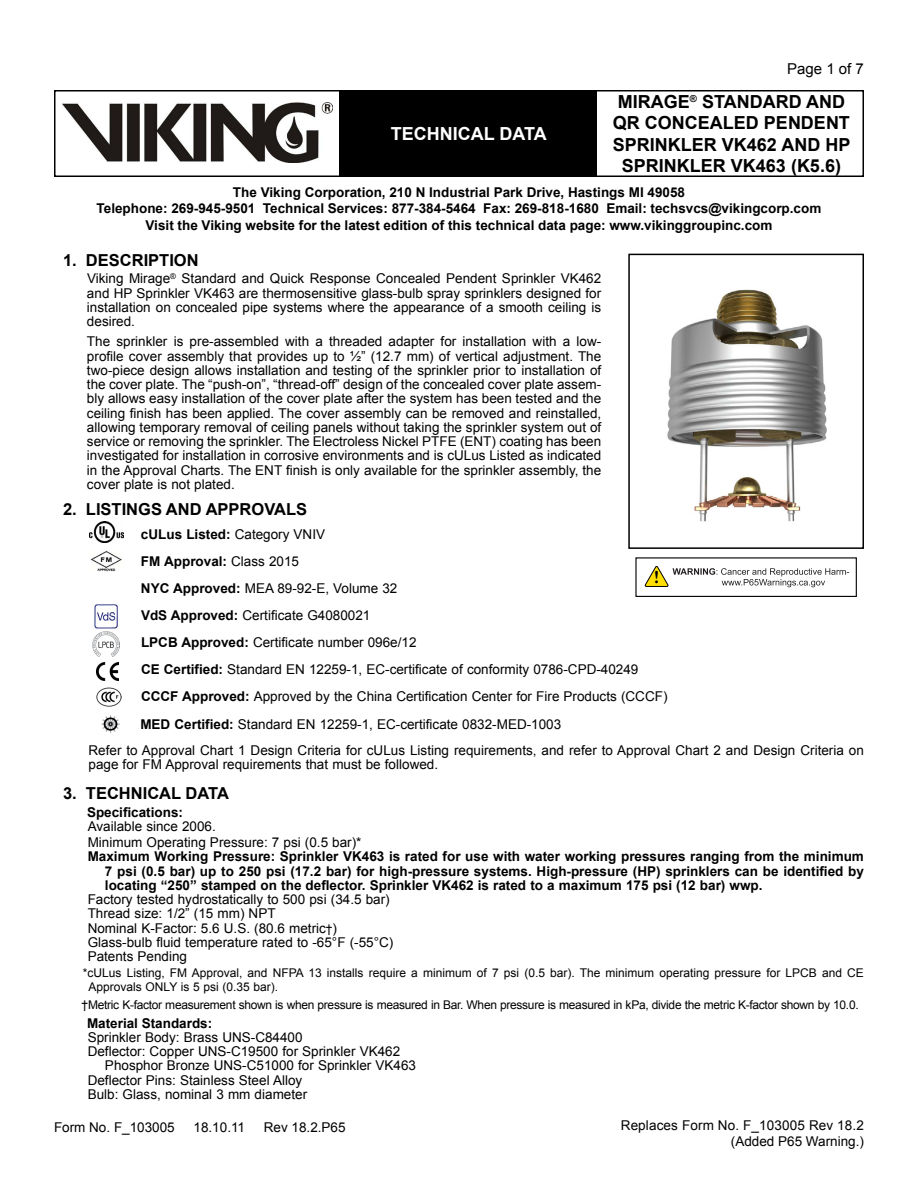
<style>
.page{position:relative;width:918px;height:1188px;background:#fff}
.page>*{position:absolute;margin:0;border:0;box-sizing:border-box;transform-origin:0 0}
.t1{font:700 18px/21.6px "Arial";color:#000;text-align:center}
.t2{font:700 18px "Arial";color:#fff}
.t3{font:700 16.5px "Arial";color:#000}
.t4{font:15px "Arial";color:#000}
.t5{font:13.5px/14.2px "Arial";color:#000}
.t6{font:700 13.5px/16.2px "Arial";color:#000;text-align:center}
.t7{font:12px/14.2px "Arial";color:#000}
.t8{font:12px "Arial";letter-spacing:-.025em;color:#000}
.s1{font-weight:700}
.s2{font-size:12px}
</style>
<div class="page">
<div style="left:54px;top:90px;width:810px;height:87px;border:2px solid #000"></div>
<div style="left:340px;top:91px;width:257px;height:85px;background:#000"></div>
<img style="left:63px;top:102px;width:269px;height:60px">
<img style="left:89px;top:522px;width:35px;height:21px">
<img style="left:91px;top:551px;width:31px;height:21px">
<img style="left:93px;top:604px;width:27px;height:53px">
<img style="left:96px;top:662px;width:23px;height:18px">
<img style="left:97px;top:687px;width:25px;height:19px">
<img style="left:667px;top:289px;width:160px;height:233px">
<div style="left:628px;top:254px;width:236px;height:295px;border:2px solid #000"></div>
<img style="left:102px;top:716px;width:17px;height:17px">
<svg style="left:644px;top:566px;width:205px;height:21px"></svg>
<h1 class="t2" style="left:391px;top:121px;width:157px">TECHNICAL DATA</h1>
<p class="t4" style="left:787px;top:59px;width:78px">Page 1 of 7</p>
<h1 class="t1" style="left:613px;top:91px;width:239px">MIRAGE<sup>®</sup> STANDARD AND<br>QR CONCEALED PENDENT<br>SPRINKLER VK462 AND HP<br>SPRINKLER VK463 (K5.6)</h1>
<p class="t6" style="left:97px;top:185px;width:726px">The Viking Corporation, 210 N Industrial Park Drive, Hastings MI 49058<br>Telephone: 269-945-9501 Technical Services: 877-384-5464 Fax: 269-818-1680 Email: techsvcs@vikingcorp.com<br>Visit the Viking website for the latest edition of this technical data page: www.vikinggroupinc.com</p>
<p class="t3" style="left:63px;top:249px;width:137px">1. DESCRIPTION</p>
<p class="t5" style="left:87px;top:272px;width:516px;text-align:justify">Viking Mirage<sup>®</sup> Standard and Quick Response Concealed Pendent Sprinkler VK462 and HP Sprinkler VK463 are thermosensitive glass-bulb spray sprinklers designed for installation on concealed pipe systems where the appearance of a smooth ceiling is desired.</p>
<p class="t5" style="left:87px;top:335px;width:516px;text-align:justify">The sprinkler is pre-assembled with a threaded adapter for installation with a low&shy;profile cover assembly that provides up to ½” (12.7 mm) of vertical adjustment. The two-piece design allows installation and testing of the sprinkler prior to installation of the cover plate. The “push-on”, “thread-off” design of the concealed cover plate assem&shy;bly allows easy installation of the cover plate after the system has been tested and the ceiling finish has been applied. The cover assembly can be removed and reinstalled, allowing temporary removal of ceiling panels without taking the sprinkler system out of service or removing the sprinkler. The Electroless Nickel PTFE (ENT) coating has been investigated for installation in corrosive environments and is cULus Listed as indicated in the Approval Charts. The ENT finish is only available for the sprinkler assembly, the cover plate is not plated.</p>
<p class="t3" style="left:63px;top:498px;width:246px">2. LISTINGS AND APPROVALS</p>
<p class="t5" style="left:140px;top:521px;width:529px;line-height:27.2px"><span class="s1">cULus Listed:</span> Category VNIV<br><span class="s1">FM Approval:</span> Class 2015<br><span class="s1">NYC Approved:</span> MEA 89-92-E, Volume 32<br><span class="s1">VdS Approved:</span> Certificate G4080021<br><span class="s1">LPCB Approved:</span> Certificate number 096e/12<br><span class="s1">CE Certified:</span> Standard EN 12259-1, EC-certificate of conformity 0786-CPD-40249<br><span class="s1">CCCF Approved:</span> Approved by the China Certification Center for Fire Products (CCCF)<br><span class="s1">MED Certified:</span> Standard EN 12259-1, EC-certificate 0832-MED-1003</p>
<p class="t5" style="left:89px;top:743px;width:777px">Refer to Approval Chart 1 Design Criteria for cULus Listing requirements, and refer to Approval Chart 2 and Design Criteria on page for FM Approval requirements that must be followed.</p>
<p class="t3" style="left:63px;top:783px;width:167px">3. TECHNICAL DATA</p>
<p class="t6" style="left:87px;top:804px;width:98px">Specifications:</p>
<p class="t5" style="left:88px;top:818px;width:275px;line-height:16.2px">Available since 2006.<br>Minimum Operating Pressure: 7 psi (0.5 bar)*</p>
<p class="t6" style="left:105px;top:850px;width:761px;line-height:14.2px;text-align:justify;text-indent:-17px">Maximum Working Pressure: Sprinkler VK463 is rated for use with water working pressures ranging from the minimum 7 psi (0.5 bar) up to 250 psi (17.2 bar) for high-pressure systems. High-pressure (HP) sprinklers can be identified by locating “250” stamped on the deflector. Sprinkler VK462 is rated to a maximum 175 psi (12 bar) wwp.</p>
<p class="t5" style="left:88px;top:892px;width:307px">Factory tested hydrostatically to 500 psi (34.5 bar)<br>Thread size: 1/2” (15 mm) NPT<br>Nominal K-Factor: 5.6 U.S. (80.6 metric<span class="s2">†</span>)<br>Glass-bulb fluid temperature rated to -65°F (-55°C)<br>Patents Pending</p>
<p class="t7" style="left:89px;top:966px;width:777px;text-indent:-6px">*cULus Listing, FM Approval, and NFPA 13 installs require a minimum of 7 psi (0.5 bar). The minimum operating pressure for LPCB and CE<br>Approvals ONLY is 5 psi (0.35 bar).</p>
<p class="t8" style="left:81px;top:997px;width:779px">†Metric K-factor measurement shown is when pressure is measured in Bar. When pressure is measured in kPa, divide the metric K-factor shown by 10.0.</p>
<p class="t6" style="left:87px;top:1015px;width:127px">Material Standards:</p>
<p class="t5" style="left:88px;top:1030px;width:216px">Sprinkler Body: Brass UNS-C84400</p>
<p class="t5" style="left:88px;top:1044px;width:314px">Deflector: Copper UNS-C19500 for Sprinkler VK462</p>
<p class="t5" style="left:105px;top:1059px;width:313px">Phosphor Bronze UNS-C51000 for Sprinkler VK463</p>
<p class="t5" style="left:88px;top:1073px;width:216px">Deflector Pins: Stainless Steel Alloy</p>
<p class="t5" style="left:88px;top:1087px;width:221px">Bulb: Glass, nominal 3 mm diameter</p>
<p class="t5" style="left:621px;top:1117px;width:245px;line-height:16.2px;text-align:right">Replaces Form No. F_103005 Rev 18.2 (Added P65 Warning.)</p>
<p class="t5" style="left:54px;top:1120px;width:122px">Form No. F_103005</p>
<p class="t5" style="left:194px;top:1120px;width:53px">18.10.11</p>
<p class="t5" style="left:264px;top:1120px;width:83px">Rev 18.2.P65</p>
</div>
